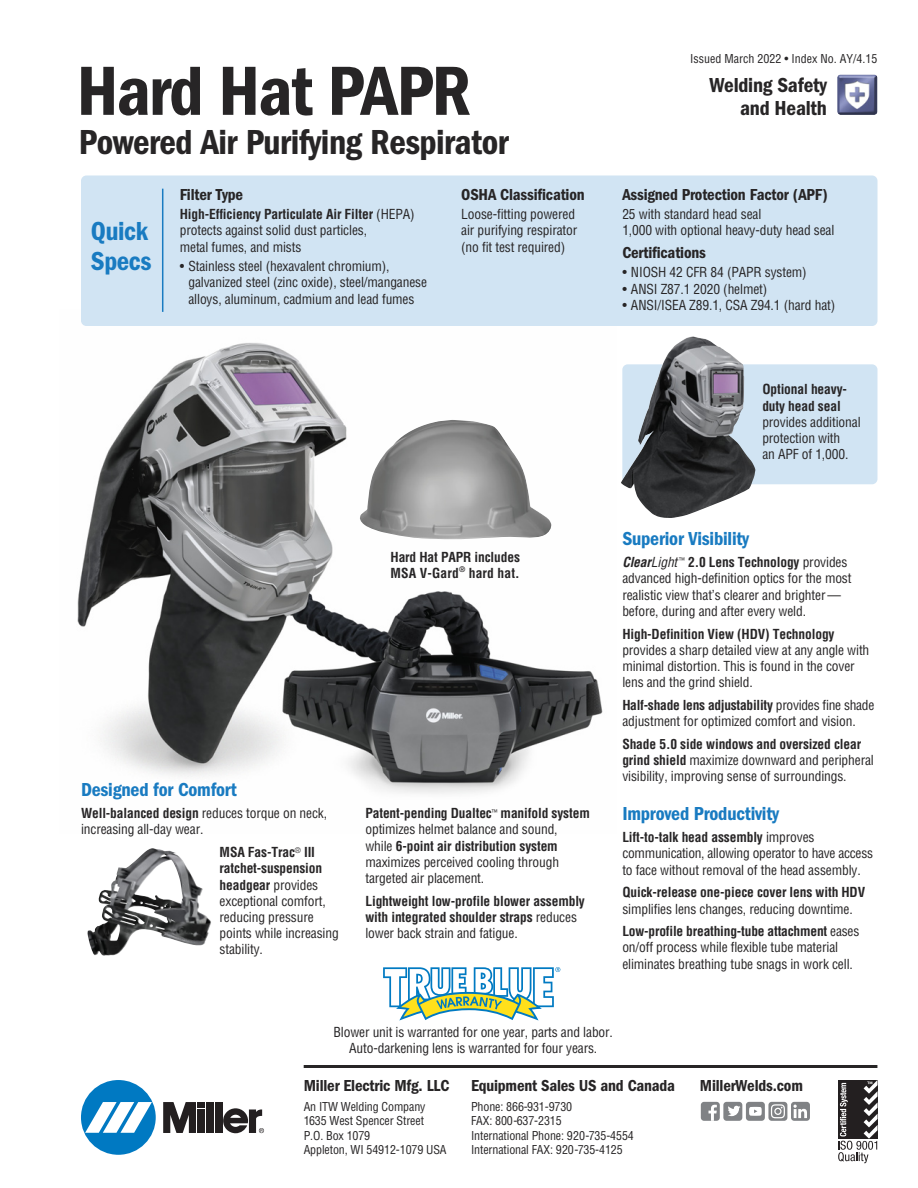
<style>
.page{position:relative;width:918px;height:1188px;background:#fff}
.page>*{position:absolute;margin:0;border:0;box-sizing:border-box;transform-origin:0 0}
.t1{font:72px "ITC Franklin Gothic Std Dm Cd";letter-spacing:-.025em;color:#272526}
.t2{font:36px "ITC Franklin Gothic Std Dm Cd";letter-spacing:-.015em;color:#272526}
.t3{font:27px/30px "ITC Franklin Gothic Std Dm Cd";letter-spacing:-.015em;color:#197bc1}
.t4{font:21px/22.5px "ITC Franklin Gothic Std Dm Cd";letter-spacing:-.01em;color:#272526;text-align:right}
.t5{font:19.5px "ITC Franklin Gothic Std Dm Cd";letter-spacing:-.01em;color:#197bc1}
.t6{font:16.5px "ITC Franklin Gothic Std Dm Cd";letter-spacing:-.01em;color:#272526}
.t7{font:condensed 13.5px/16.2px "Helvetica";letter-spacing:-.01em;color:#272526}
.t8{font:700 condensed 13.5px/16.2px "Helvetica";letter-spacing:-.01em;color:#272526}
.t9{font:condensed 12px/14.4px "Helvetica";letter-spacing:-.01em;color:#272526}
.s1{font-weight:700}
.s2{font-weight:400}
.s3{font-weight:700;font-style:italic}
.s4{font-style:italic}
</style>
<div class="page">
<img style="left:77px;top:324px;width:526px;height:470px">
<svg style="left:383px;top:967px;width:177px;height:54px"></svg>
<img style="left:837px;top:74px;width:41px;height:41px;border-radius:3px">
<div style="left:81px;top:176px;width:797px;height:150px;background:#d1e4f3;border-radius:5px"></div>
<hr style="left:162px;top:189px;width:1px;height:123px;background:#197bc1">
<hr style="left:304px;top:1065px;width:573px;height:3px;background:#272526">
<svg style="left:838px;top:1080px;width:40px;height:83px"></svg>
<div style="left:791px;top:1102px;width:19px;height:19px;background:#808285;border-radius:3px"></div>
<svg style="left:793px;top:1105px;width:14px;height:13px"></svg>
<div style="left:723px;top:1102px;width:19px;height:19px;background:#808285;border-radius:3px"></div>
<svg style="left:728px;top:1106px;width:12px;height:10px"></svg>
<div style="left:746px;top:1102px;width:19px;height:19px;background:#808285;border-radius:3px"></div>
<svg style="left:749px;top:1107px;width:13px;height:9px"></svg>
<div style="left:701px;top:1102px;width:19px;height:19px;background:#808285;border-radius:3px"></div>
<svg style="left:708px;top:1105px;width:9px;height:16px"></svg>
<div style="left:768px;top:1102px;width:19px;height:19px;background:#808285;border-radius:3px"></div>
<svg style="left:771px;top:1104px;width:14px;height:14px"></svg>
<div style="left:81px;top:1080px;width:75px;height:75px;background:#0079c2;border-radius:50%"></div>
<svg style="left:85px;top:1102px;width:67px;height:31px"></svg>
<div style="left:206px;top:1102px;width:8px;height:31px;background:#231f20"></div>
<div style="left:215px;top:1102px;width:7px;height:31px;background:#231f20"></div>
<div style="left:198px;top:1102px;width:7px;height:6px;background:#231f20"></div>
<div style="left:198px;top:1110px;width:7px;height:23px;background:#231f20"></div>
<svg style="left:163px;top:1102px;width:33px;height:31px"></svg>
<svg style="left:223px;top:1108px;width:41px;height:25px"></svg>
<div style="left:622px;top:364px;width:255px;height:120px;background:#d1e4f3;border-radius:5px"></div>
<img style="left:621px;top:336px;width:134px;height:182px">
<img style="left:360px;top:420px;width:192px;height:119px">
<img style="left:88px;top:848px;width:123px;height:108px">
<h1 class="t1" style="left:77px;top:67px;width:396px">Hard Hat PAPR</h1>
<h2 class="t2" style="left:79px;top:130px;width:431px">Powered Air Purifying Respirator</h2>
<h3 class="t3" style="left:91px;top:218px;width:62px">Quick<br>Specs</h3>
<p class="t6" style="left:180px;top:189px;width:65px">Filter Type</p>
<p class="t7" style="left:180px;top:207px;width:236px"><span class="s1">High-Efficiency Particulate Air Filter</span> (HEPA) protects against solid dust particles,<br>metal fumes, and mists</p>
<p class="t7" style="left:188px;top:259px;width:240px;text-indent:-9px">• Stainless steel (hexavalent chromium), galvanized steel (zinc oxide), steel/manganese alloys, aluminum, cadmium and lead fumes</p>
<p class="t6" style="left:461px;top:189px;width:125px">OSHA Classification</p>
<p class="t7" style="left:461px;top:207px;width:118px">Loose-fitting powered air purifying respirator (no fit test required)</p>
<p class="t9" style="left:690px;top:52px;width:189px">Issued March 2022 • Index No. AY/4.15</p>
<h3 class="t4" style="left:709px;top:76px;width:119px">Welding Safety and Health</h3>
<p class="t6" style="left:622px;top:189px;width:207px">Assigned Protection Factor (APF)</p>
<p class="t7" style="left:622px;top:207px;width:214px">25 with standard head seal<br>1,000 with optional heavy-duty head seal</p>
<p class="t6" style="left:622px;top:247px;width:85px">Certifications</p>
<p class="t7" style="left:622px;top:265px;width:186px">• NIOSH 42 CFR 84 (PAPR system)</p>
<p class="t7" style="left:622px;top:282px;width:147px">• ANSI Z87.1 2020 (helmet)</p>
<p class="t7" style="left:622px;top:298px;width:215px">• ANSI/ISEA Z89.1, CSA Z94.1 (hard hat)</p>
<p class="t8" style="left:762px;top:383px;width:86px">Optional heavy&shy;duty head seal</p>
<p class="t7" style="left:762px;top:415px;width:100px">provides additional protection with<br>an APF of 1,000.</p>
<p class="t8" style="left:391px;top:550px;width:131px">Hard Hat PAPR includes<br>MSA V-Gard<sup>®</sup> hard hat.</p>
<h3 class="t5" style="left:81px;top:783px;width:157px">Designed for Comfort</h3>
<p class="t7" style="left:81px;top:806px;width:248px"><span class="s1">Well-balanced design</span> reduces torque on neck, increasing all-day wear.</p>
<p class="t7" style="left:220px;top:845px;width:121px"><span class="s1">MSA Fas-Trac</span><sup>®</sup> <span class="s1">III ratchet-suspension headgear</span> provides exceptional comfort, reducing pressure points while increasing stability.</p>
<p class="t7" style="left:365px;top:806px;width:226px"><span class="s1">Patent-pending Dualtec</span><sup>™</sup> <span class="s1">manifold system </span>optimizes helmet balance and sound,<br>while <span class="s1">6-point air distribution system </span>maximizes perceived cooling through targeted air placement.</p>
<p class="t8" style="left:365px;top:894px;width:221px">Lightweight low-profile blower assembly with integrated shoulder straps <span class="s2">reduces lower back strain and fatigue.</span></p>
<h3 class="t5" style="left:622px;top:532px;width:128px">Superior Visibility</h3>
<p class="t7" style="left:622px;top:555px;width:231px"><span class="s3">Clear</span><span class="s4">Light</span><sup>™</sup> <span class="s1">2.0 Lens Technology</span> provides advanced high-definition optics for the most realistic view that’s clearer and brighter — before, during and after every weld.</p>
<p class="t8" style="left:622px;top:627px;width:214px">High-Definition View (HDV) Technology</p>
<p class="t7" style="left:622px;top:643px;width:249px">provides a sharp detailed view at any angle with minimal distortion. This is found in the cover lens and the grind shield.</p>
<p class="t7" style="left:622px;top:698px;width:254px"><span class="s1">Half-shade lens adjustability</span> provides fine shade adjustment for optimized comfort and vision.</p>
<p class="t7" style="left:622px;top:737px;width:253px"><span class="s1">Shade 5.0 side windows and oversized clear grind shield</span> maximize downward and peripheral visibility, improving sense of surroundings.</p>
<h3 class="t5" style="left:622px;top:807px;width:158px">Improved Productivity</h3>
<p class="t7" style="left:622px;top:830px;width:252px"><span class="s1">Lift-to-talk head assembly</span> improves communication, allowing operator to have access to face without removal of the head assembly.</p>
<p class="t8" style="left:622px;top:885px;width:244px">Quick-release one-piece cover lens with HDV</p>
<p class="t7" style="left:622px;top:898px;width:239px;line-height:22.6px">simplifies lens changes, reducing downtime.<br><span class="s1">Low-profile breathing-tube attachment</span> eases</p>
<p class="t7" style="left:622px;top:941px;width:232px">on/off process while flexible tube material eliminates breathing tube snags in work cell.</p>
<p class="t7" style="left:334px;top:1025px;width:281px;text-align:center">Blower unit is warranted for one year, parts and labor.<br>Auto-darkening lens is warranted for four years.</p>
<p class="t6" style="left:304px;top:1080px;width:147px">Miller Electric Mfg. LLC</p>
<p class="t9" style="left:304px;top:1100px;width:144px">An ITW Welding Company<br>1635 West Spencer Street<br>P.O. Box 1079<br>Appleton, WI 54912-1079 USA</p>
<p class="t6" style="left:471px;top:1080px;width:206px">Equipment Sales US and Canada</p>
<p class="t6" style="left:700px;top:1080px;width:105px">MillerWelds.com</p>
<p class="t9" style="left:471px;top:1100px;width:164px">Phone: 866-931-9730<br>FAX: 800-637-2315<br>International Phone: 920-735-4554<br>International FAX: 920-735-4125</p>
</div>
